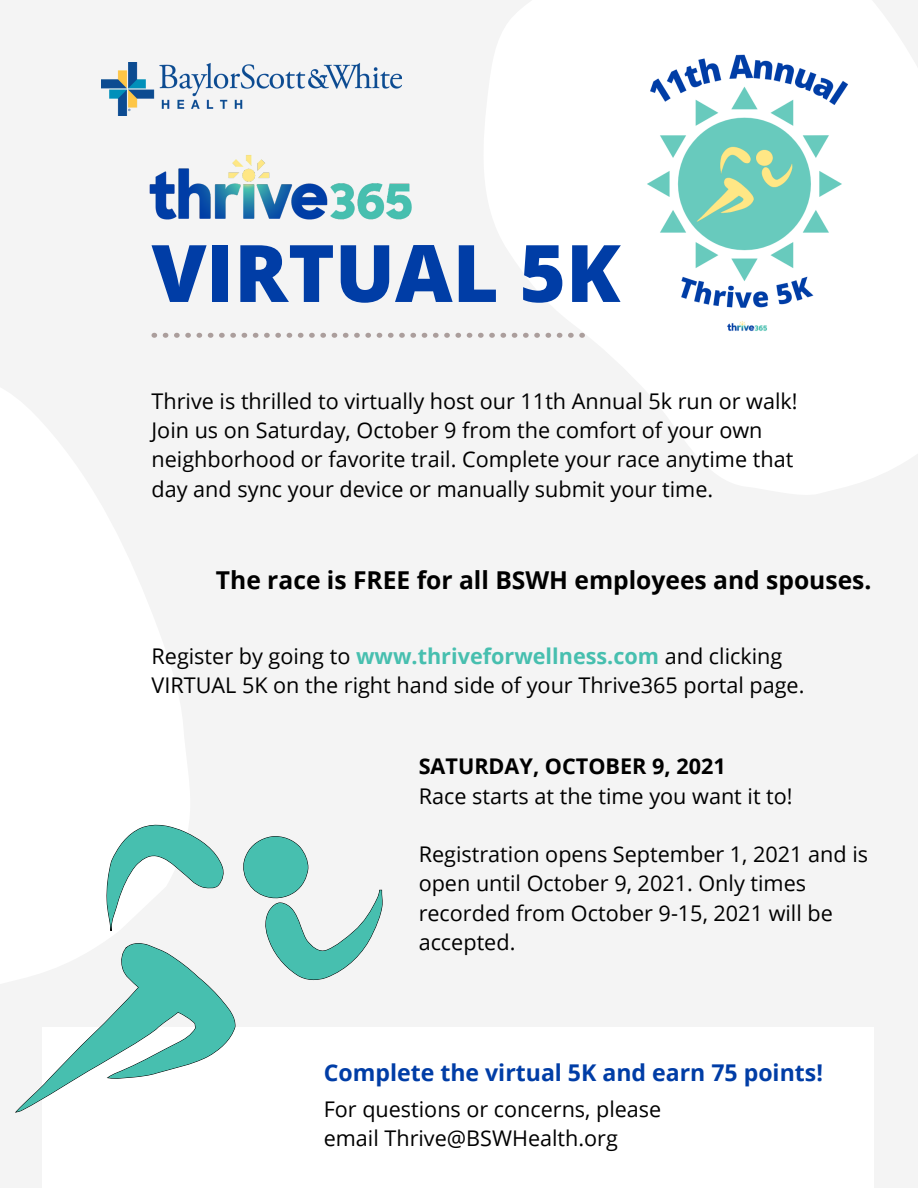
<style>
.page{position:relative;width:918px;height:1188px;background:#f4f4f4}
.page>*{position:absolute;margin:0;border:0;box-sizing:border-box;transform-origin:0 0}
.t1{font:800 79.35px "Open Sans";color:#003da6}
.t2{font:700 24.6px "Open Sans";color:#000}
.t3{font:700 23.1px "Open Sans";color:#003da6}
.t4{font:21.6px/29.2px "Open Sans";color:#000}
.t5{font:700 21.6px "Open Sans";color:#000}
.s1{font-weight:700;color:#47bfaf}
</style>
<div class="page">
<svg style="left:300px;top:333px;width:102px;height:5px"></svg>
<svg style="left:402px;top:0;width:516px;height:494px;fill:#fff"></svg>
<svg style="left:0;top:332px;width:300px;height:651px"></svg>
<div style="left:42px;top:1027px;width:832px;height:161px;background:#fff"></div>
<img style="left:594px;top:36px;width:301px;height:302px">
<img style="left:101px;top:63px;width:301px;height:53px">
<svg style="left:16px;top:822px;width:367px;height:290px"></svg>
<img style="left:149px;top:144px;width:274px;height:86px">
<p class="t1" style="left:152px;top:217px;width:471px">VIRTUAL 5K</p>
<p class="t4" style="left:152px;top:386px;width:648px">Thrive is thrilled to virtually host our 11th Annual 5k run or walk!<br>Join us on Saturday, October 9 from the comfort of your own neighborhood or favorite trail. Complete your race anytime that day and sync your device or manually submit your time.</p>
<p class="t2" style="left:216px;top:562px;width:657px">The race is FREE for all BSWH employees and spouses.</p>
<p class="t4" style="left:152px;top:641px;width:654px">Register by going to <span class="s1">www.thriveforwellness.com</span> and clicking<br>VIRTUAL 5K on the right hand side of your Thrive365 portal page.</p>
<p class="t5" style="left:419px;top:751px;width:309px">SATURDAY, OCTOBER 9, 2021</p>
<p class="t4" style="left:419px;top:781px;width:376px">Race starts at the time you want it to!</p>
<p class="t4" style="left:419px;top:839px;width:451px">Registration opens September 1, 2021 and is open until October 9, 2021. Only times recorded from October 9-15, 2021 will be accepted.</p>
<p class="t3" style="left:324px;top:1056px;width:501px">Complete the virtual 5K and earn 75 points!</p>
<p class="t4" style="left:324px;top:1094px;width:339px">For questions or concerns, please email Thrive@BSWHealth.org</p>
</div>
